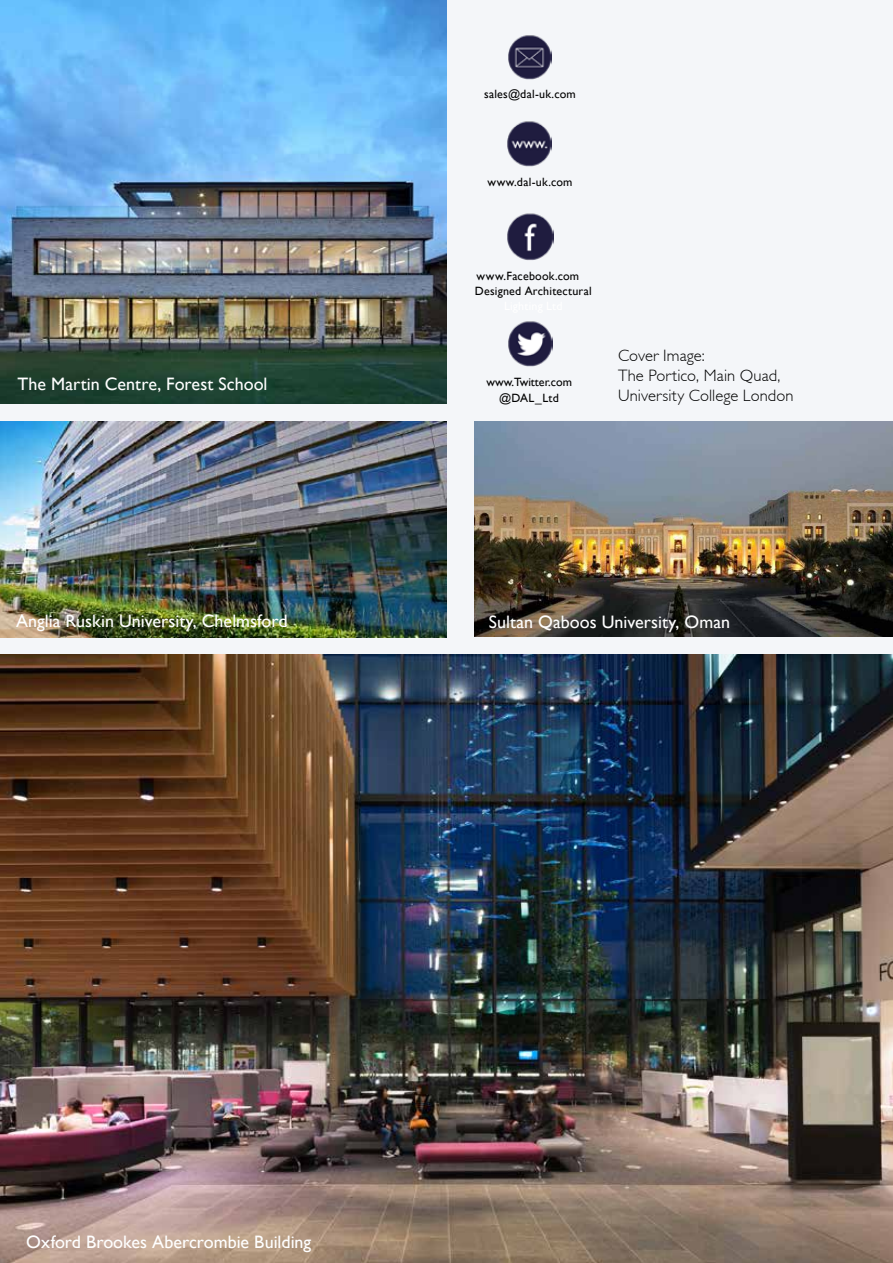
<style>
.page{position:relative;width:893px;height:1263px;background:#f4f6f9}
.page>*{position:absolute;margin:0;border:0;box-sizing:border-box;transform-origin:0 0}
.t1{font:18px "Gill Sans";color:#fff}
.t2{font:300 16.5px/19.8px "Gill Sans";letter-spacing:.005em;color:#000}
.t3{font:12px/15.9px "Gill Sans";letter-spacing:.015em;color:#000;text-align:center}
</style>
<div class="page">
<img style="left:508px;top:321px;width:45px;height:46px">
<img style="left:507px;top:213px;width:46px;height:48px">
<img style="left:508px;top:35px;width:44px;height:45px">
<img style="left:507px;top:121px;width:44px;height:46px">
<img style="left:0;top:421px;width:446px;height:216px">
<img style="left:0;top:655px;width:893px;height:608px">
<img style="left:474px;top:421px;width:419px;height:215px">
<img style="left:0;top:0;width:447px;height:404px">
<p class="t3" style="left:484px;top:86px;width:93px">sales@dal-uk.com</p>
<p class="t3" style="left:487px;top:174px;width:86px">www.dal-uk.com</p>
<p class="t1" style="left:18px;top:374px;width:252px">The Martin Centre, Forest School</p>
<p class="t3" style="left:475px;top:269px;width:118px;line-height:15px;text-align:left">www.Facebook.com<br>Designed Architectural</p>
<p class="t3" style="left:486px;top:374px;width:87px">www.Twitter.com @DAL_Ltd</p>
<p class="t2" style="left:618px;top:346px;width:177px">Cover Image:<br>The Portico, Main Quad,<br>University College London</p>
<p class="t1" style="left:16px;top:611px;width:273px">Anglia Ruskin University, Chelmsford</p>
<p class="t1" style="left:489px;top:612px;width:243px">Sultan Qaboos University, Oman</p>
<p class="t1" style="left:26px;top:1231px;width:287px">Oxford Brookes Abercrombie Building</p>
</div>
